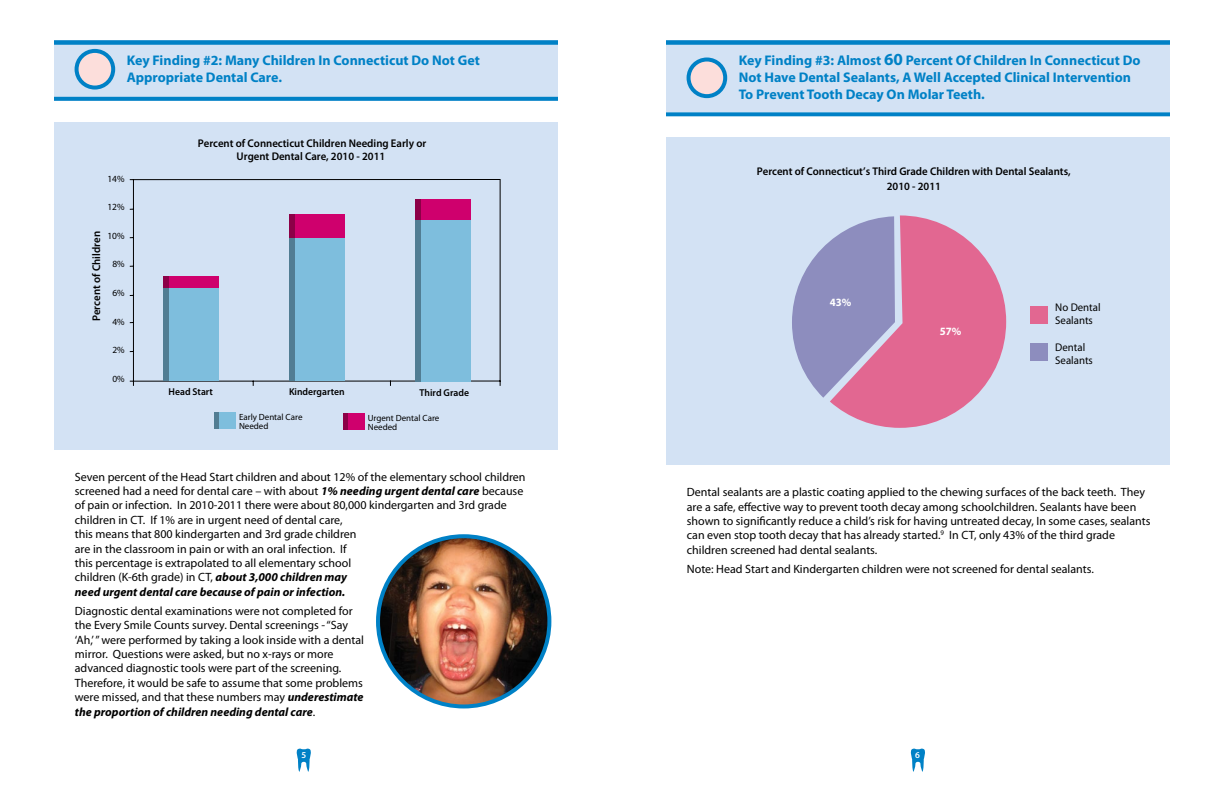
<style>
.page{position:relative;width:1224px;height:792px;background:#fff}
.page>*{position:absolute;margin:0;border:0;box-sizing:border-box;transform-origin:0 0}
.t1{font:700 14px/16.8px "Myriad Pro";color:#0081c6}
.t2{font:12px/14.4px "Myriad Pro";color:#000}
.t3{font:600 11.2px/13px "Myriad Pro";color:#000;text-align:center}
.t4{font:600 11.1px/14.7px "Myriad Pro";color:#000;text-align:center}
.t5{font:11.1px/12.8px "Myriad Pro";color:#000}
.t6{font:700 11.1px "Myriad Pro";color:#fff}
.t7{font:600 10px "Myriad Pro";color:#000}
.t8{font:9.4px "Myriad Pro";color:#000}
.t9{font:9px/9px "Myriad Pro";color:#000}
.t10{font:600 9px "Myriad Pro";color:#fff}
.s1{font-weight:700;font-style:italic}
.s2{font-size:17px}
</style>
<div class="page">
<svg style="left:911px;top:749px;width:14px;height:23px"></svg>
<svg style="left:297px;top:749px;width:14px;height:23px"></svg>
<div style="left:666px;top:40px;width:504px;height:72px;background:#d3e2f4"></div>
<div style="left:689px;top:60px;width:36px;height:36px;background:#fcdedb;border-radius:50%"></div>
<div style="left:687px;top:58px;width:40px;height:40px;border:4px solid #0081c6;border-radius:50%"></div>
<svg style="left:666px;top:40px;width:504px;height:4px;background:#0d86c8"></svg>
<svg style="left:666px;top:112px;width:504px;height:4px;background:#148bca"></svg>
<div style="left:666px;top:138px;width:504px;height:327px;background:#d3e2f4"></div>
<svg style="left:792px;top:215px;width:214px;height:213px"></svg>
<div style="left:1030px;top:343px;width:18px;height:17px;background:#8d8dbe"></div>
<div style="left:1030px;top:306px;width:18px;height:17px;background:#e26791"></div>
<div style="left:54px;top:40px;width:504px;height:61px;background:#d3e2f4"></div>
<div style="left:77px;top:51px;width:36px;height:37px;background:#fcdedb;border-radius:50%"></div>
<div style="left:75px;top:49px;width:40px;height:41px;border:4px solid #0081c6;border-radius:50%"></div>
<svg style="left:54px;top:40px;width:504px;height:4px;background:#0d86c8"></svg>
<svg style="left:54px;top:97px;width:504px;height:4px;background:#0a85c8"></svg>
<div style="left:54px;top:122px;width:504px;height:328px;background:#d3e2f4"></div>
<div style="left:214px;top:412px;width:5px;height:17px;background:#517d93"></div>
<div style="left:219px;top:412px;width:17px;height:17px;background:#7ebedd"></div>
<div style="left:343px;top:413px;width:6px;height:17px;background:#8c0047"></div>
<div style="left:349px;top:413px;width:16px;height:17px;background:#cf006d"></div>
<svg style="left:130px;top:179px;width:370px;height:207px"></svg>
<div style="left:163px;top:288px;width:6px;height:93px;background:#517d93"></div>
<div style="left:169px;top:288px;width:50px;height:93px;background:#7ebedd"></div>
<div style="left:163px;top:276px;width:6px;height:12px;background:#8c0047"></div>
<div style="left:169px;top:276px;width:50px;height:12px;background:#cf006d"></div>
<div style="left:290px;top:238px;width:5px;height:143px;background:#517d93"></div>
<div style="left:295px;top:238px;width:50px;height:143px;background:#7ebedd"></div>
<div style="left:290px;top:215px;width:5px;height:23px;background:#8c0047"></div>
<div style="left:295px;top:215px;width:50px;height:23px;background:#cf006d"></div>
<div style="left:415px;top:220px;width:6px;height:161px;background:#517d93"></div>
<div style="left:421px;top:220px;width:50px;height:161px;background:#7ebedd"></div>
<div style="left:415px;top:199px;width:6px;height:21px;background:#8c0047"></div>
<div style="left:421px;top:199px;width:50px;height:21px;background:#cf006d"></div>
<img style="left:379px;top:537px;width:170px;height:169px">
<div style="left:376px;top:534px;width:175px;height:174px;border:4px solid #0081c6;border-radius:50%"></div>
<p class="t1" style="left:127px;top:51px;width:355px">Key Finding #2: Many Children In Connecticut Do Not Get<br>Appropriate Dental Care.</p>
<p class="t8" style="left:107px;top:173px;width:19px">14%</p>
<p class="t8" style="left:107px;top:201px;width:19px">12%</p>
<p class="t3" style="left:90px;top:321px;width:92px;rotate:-90deg">Percent of Children</p>
<p class="t8" style="left:107px;top:230px;width:19px">10%</p>
<p class="t8" style="left:112px;top:259px;width:14px">8%</p>
<p class="t8" style="left:112px;top:287px;width:14px">6%</p>
<p class="t8" style="left:112px;top:316px;width:14px">4%</p>
<p class="t8" style="left:112px;top:344px;width:14px">2%</p>
<p class="t8" style="left:112px;top:373px;width:14px">0%</p>
<p class="t3" style="left:198px;top:137px;width:230px">Percent of Connecticut Children Needing Early or<br>Urgent Dental Care, 2010 - 2011</p>
<p class="t7" style="left:169px;top:386px;width:46px">Head Start</p>
<p class="t7" style="left:289px;top:385px;width:57px">Kindergarten</p>
<p class="t7" style="left:420px;top:386px;width:51px">Third Grade</p>
<p class="t9" style="left:239px;top:413px;width:65px">Early Dental Care<br>Needed</p>
<p class="t9" style="left:368px;top:414px;width:73px">Urgent Dental Care<br>Needed</p>
<p class="t2" style="left:75px;top:469px;width:452px">Seven percent of the Head Start children and about 12% of the elementary school children screened had a need for dental care – with about <span class="s1">1% needing urgent dental care</span> because of pain or infection. In 2010-2011 there were about 80,000 kindergarten and 3rd grade children in CT. If 1% are in urgent need of dental care,<br>this means that 800 kindergarten and 3rd grade children<br>are in the classroom in pain or with an oral infection. If<br>this percentage is extrapolated to all elementary school<br>children (K-6th grade) in CT, <span class="s1">about 3,000 children may<br>need urgent dental care because of pain or infection.</span></p>
<p class="t2" style="left:75px;top:603px;width:291px">Diagnostic dental examinations were not completed for the Every Smile Counts survey. Dental screenings - “Say ‘Ah,’ ” were performed by taking a look inside with a dental mirror. Questions were asked, but no x-rays or more advanced diagnostic tools were part of the screening.<br>Therefore, it would be safe to assume that some problems were missed, and that these numbers may <span class="s1">underestimate the proportion of children needing dental care</span>.</p>
<p class="t1" style="left:739px;top:52px;width:403px">Key Finding #3: Almost <span class="s2">60</span> Percent Of Children In Connecticut Do<br>Not Have Dental Sealants, A Well Accepted Clinical Intervention<br>To Prevent Tooth Decay On Molar Teeth.</p>
<p class="t4" style="left:757px;top:164px;width:315px">Percent of Connecticut’s Third Grade Children with Dental Sealants,<br>2010 - 2011</p>
<p class="t6" style="left:830px;top:295px;width:23px">43%</p>
<p class="t6" style="left:940px;top:324px;width:23px">57%</p>
<p class="t5" style="left:1055px;top:301px;width:47px">No Dental<br>Sealants</p>
<p class="t5" style="left:1055px;top:341px;width:39px">Dental<br>Sealants</p>
<p class="t2" style="left:687px;top:485px;width:465px">Dental sealants are a plastic coating applied to the chewing surfaces of the back teeth. They are a safe, effective way to prevent tooth decay among schoolchildren. Sealants have been shown to significantly reduce a child’s risk for having untreated decay, In some cases, sealants can even stop tooth decay that has already started.<sup>9</sup> In CT, only 43% of the third grade children screened had dental sealants.</p>
<p class="t2" style="left:687px;top:561px;width:409px">Note: Head Start and Kindergarten children were not screened for dental sealants.</p>
<p class="t10" style="left:302px;top:750px;width:6px">5</p>
<p class="t10" style="left:915px;top:750px;width:6px">6</p>
</div>
